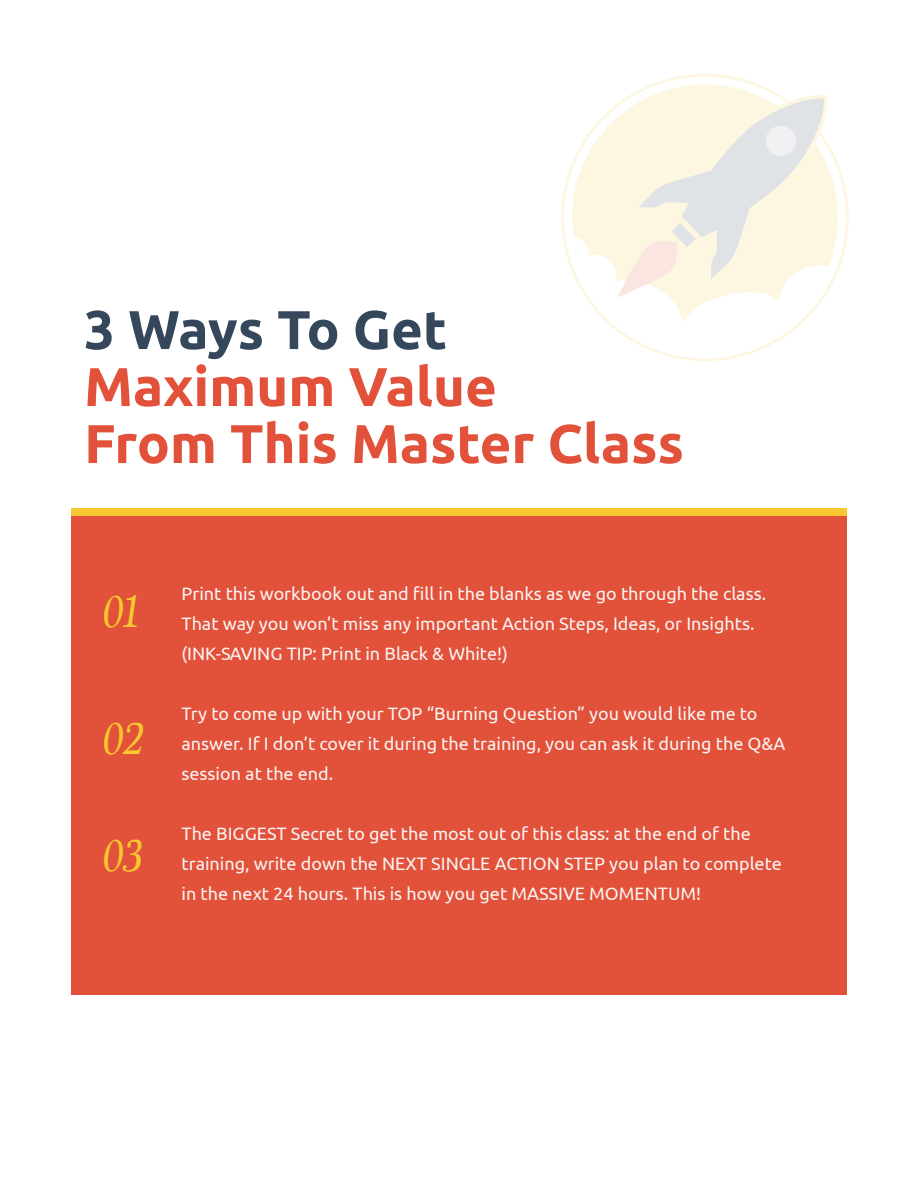
<style>
.page{position:relative;width:918px;height:1188px;background:#fff}
.page>*{position:absolute;margin:0;border:0;box-sizing:border-box;transform-origin:0 0}
.t1{font:700 54.6px/57px "Ubuntu";color:#e25139}
.t2{font:700 54.6px "Ubuntu";letter-spacing:-.005em;color:#34475b}
.t3{font:italic 46.8px "Marion";color:#f7c831}
.t4{font:18px/30px "Ubuntu";color:#f9f4f3}
</style>
<div class="page">
<div style="left:71px;top:516px;width:776px;height:478px;background:#e25139"></div>
<div style="left:71px;top:508px;width:776px;height:8px;background:#f7c831"></div>
<svg style="left:561px;top:74px;width:288px;height:287px"></svg>
<svg style="left:573px;top:95px;width:256px;height:258px"></svg>
<h1 class="t2" style="left:84px;top:298px;width:365px">3 Ways To Get</h1>
<h1 class="t1" style="left:84px;top:357px;width:601px">Maximum Value<br>From This Master Class</h1>
<h2 class="t3" style="left:101px;top:594px;width:38px">01</h2>
<h2 class="t3" style="left:101px;top:722px;width:43px">02</h2>
<h2 class="t3" style="left:101px;top:839px;width:41px">03</h2>
<p class="t4" style="left:182px;top:579px;width:586px">Print this workbook out and fill in the blanks as we go through the class.<br>That way you won’t miss any important Action Steps, Ideas, or Insights. (INK-SAVING TIP: Print in Black &amp; White!)</p>
<p class="t4" style="left:182px;top:699px;width:606px">Try to come up with your TOP “Burning Question” you would like me to answer. If I don’t cover it during the training, you can ask it during the Q&amp;A session at the end.</p>
<p class="t4" style="left:182px;top:819px;width:602px">The BIGGEST Secret to get the most out of this class: at the end of the training, write down the NEXT SINGLE ACTION STEP you plan to complete in the next 24 hours. This is how you get MASSIVE MOMENTUM!</p>
</div>
